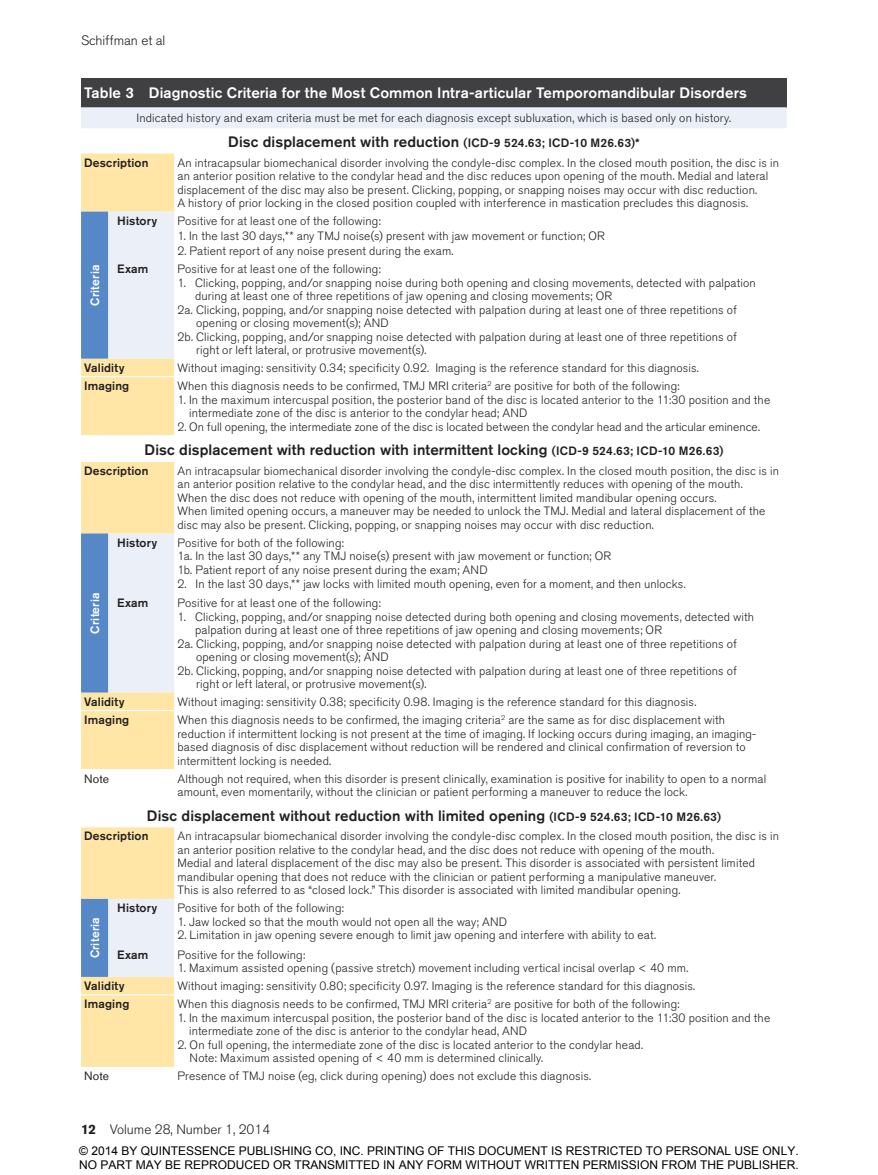
<style>
.page{position:relative;width:878px;height:1175px;background:#fff}
.page>*{position:absolute;margin:0;border:0;box-sizing:border-box;transform-origin:0 0}
.t1{font:500 15px "Akzidenz Grotesk BQ";letter-spacing:.01em;color:#221f20}
.t2{font:500 15px "Akzidenz Grotesk BQ";letter-spacing:.005em;color:#fff}
.t3{font:300 13.5px "Akzidenz Grotesk BQ";color:#221f20}
.t4{font:300 12px/13.5px "Akzidenz Grotesk BQ";letter-spacing:.015em;color:#221f20}
.t5{font:12px/14.4px "Arial";color:#000}
.t6{font:500 12px "Akzidenz Grotesk BQ";letter-spacing:.015em;color:#221f20}
.t7{font:500 12px "Akzidenz Grotesk BQ";letter-spacing:.015em;color:#fff}
.t8{font:12px "Akzidenz Grotesk BQ";letter-spacing:.01em;color:#221f20}
.s1{font-size:12px}
.s2{font-weight:700}
</style>
<div class="page">
<div style="left:81px;top:78px;width:705px;height:29px;background:#404042"></div>
<div style="left:81px;top:107px;width:705px;height:21px;background:#ebeff8"></div>
<svg style="left:81px;top:154px;width:93px;height:912px;background:#f6ebce"></svg>
<svg style="left:81px;top:153px;width:27px;height:1px"></svg>
<hr style="left:108px;top:461px;width:66px;height:1px;background:#fff">
<hr style="left:108px;top:826px;width:66px;height:1px;background:#fff">
<hr style="left:108px;top:376px;width:66px;height:1px;background:#fff">
<svg style="left:81px;top:212px;width:27px;height:764px;background:#aab9c1"></svg>
<hr style="left:108px;top:710px;width:66px;height:1px;background:#fff">
<svg style="left:81px;top:994px;width:27px;height:1px"></svg>
<hr style="left:108px;top:994px;width:66px;height:1px;background:#fff">
<p class="t3" style="left:81px;top:32px;width:86px">Schiffman et al</p>
<p class="t2" style="left:84px;top:84px;width:664px">Table 3 Diagnostic Criteria for the Most Common Intra-articular Temporomandibular Disorders</p>
<p class="t4" style="left:136px;top:112px;width:596px">Indicated history and exam criteria must be met for each diagnosis except subluxation, which is based only on history.</p>
<p class="t1" style="left:228px;top:133px;width:413px">Disc displacement with reduction <span class="s1">(ICD-9 524.63; ICD-10 M26.63)*</span></p>
<p class="t6" style="left:84px;top:155px;width:66px">Description</p>
<p class="t4" style="left:177px;top:156px;width:603px">An intracapsular biomechanical disorder involving the condyle-disc complex. In the closed mouth position, the disc is in an anterior position relative to the condylar head and the disc reduces upon opening of the mouth. Medial and lateral displacement of the disc may also be present. Clicking, popping, or snapping noises may occur with disc reduction.<br>A history of prior locking in the closed position coupled with interference in mastication precludes this diagnosis.</p>
<p class="t7" style="left:87px;top:306px;width:43px;rotate:-90deg">Criteria</p>
<p class="t6" style="left:117px;top:213px;width:42px">History</p>
<p class="t6" style="left:117px;top:261px;width:33px">Exam</p>
<p class="t4" style="left:177px;top:214px;width:205px">Positive for at least one of the following:</p>
<p class="t4" style="left:177px;top:229px;width:429px">1. In the last 30 days,** any TMJ noise(s) present with jaw movement or function; OR</p>
<p class="t4" style="left:177px;top:242px;width:277px;line-height:18px">2. Patient report of any noise present during the exam.<br>Positive for at least one of the following:</p>
<p class="t4" style="left:177px;top:276px;width:579px">1. Clicking, popping, and/or snapping noise during both opening and closing movements, detected with palpation</p>
<p class="t4" style="left:195px;top:289px;width:418px">during at least one of three repetitions of jaw opening and closing movements; OR</p>
<p class="t4" style="left:177px;top:303px;width:561px">2a. Clicking, popping, and/or snapping noise detected with palpation during at least one of three repetitions of</p>
<p class="t4" style="left:196px;top:316px;width:194px">opening or closing movement(s); AND</p>
<p class="t4" style="left:177px;top:330px;width:561px">2b. Clicking, popping, and/or snapping noise detected with palpation during at least one of three repetitions of</p>
<p class="t4" style="left:196px;top:343px;width:232px">right or left lateral, or protrusive movement(s).</p>
<p class="t6" style="left:84px;top:360px;width:42px">Validity</p>
<p class="t4" style="left:177px;top:361px;width:523px">Without imaging: sensitivity 0.34; specificity 0.92. Imaging is the reference standard for this diagnosis.</p>
<p class="t6" style="left:84px;top:378px;width:47px">Imaging</p>
<p class="t4" style="left:177px;top:379px;width:504px">When this diagnosis needs to be confirmed, TMJ MRI criteria<sup>2</sup> are positive for both of the following:</p>
<p class="t4" style="left:189px;top:393px;width:582px;text-indent:-12px">1. In the maximum intercuspal position, the posterior band of the disc is located anterior to the 11:30 position and the intermediate zone of the disc is anterior to the condylar head; AND</p>
<p class="t4" style="left:177px;top:420px;width:584px">2. On full opening, the intermediate zone of the disc is located between the condylar head and the articular eminence.</p>
<p class="t1" style="left:144px;top:441px;width:580px">Disc displacement with reduction with intermittent locking <span class="s1">(ICD-9 524.63; ICD-10 M26.63)</span></p>
<p class="t6" style="left:84px;top:463px;width:66px">Description</p>
<p class="t4" style="left:177px;top:464px;width:603px">An intracapsular biomechanical disorder involving the condyle-disc complex. In the closed mouth position, the disc is in an anterior position relative to the condylar head, and the disc intermittently reduces with opening of the mouth.<br>When the disc does not reduce with opening of the mouth, intermittent limited mandibular opening occurs.<br>When limited opening occurs, a maneuver may be needed to unlock the TMJ. Medial and lateral displacement of the disc may also be present. Clicking, popping, or snapping noises may occur with disc reduction.</p>
<p class="t7" style="left:87px;top:633px;width:43px;rotate:-90deg">Criteria</p>
<p class="t6" style="left:117px;top:535px;width:42px">History</p>
<p class="t6" style="left:117px;top:595px;width:33px">Exam</p>
<p class="t4" style="left:177px;top:536px;width:435px">Positive for both of the following:<br>1a. In the last 30 days,** any TMJ noise(s) present with jaw movement or function; OR<br>1b. Patient report of any noise present during the exam; AND</p>
<p class="t4" style="left:177px;top:574px;width:510px;line-height:19.5px">2. In the last 30 days,** jaw locks with limited mouth opening, even for a moment, and then unlocks.<br>Positive for at least one of the following:</p>
<p class="t4" style="left:177px;top:610px;width:578px">1. Clicking, popping, and/or snapping noise detected during both opening and closing movements, detected with</p>
<p class="t4" style="left:195px;top:623px;width:468px">palpation during at least one of three repetitions of jaw opening and closing movements; OR</p>
<p class="t4" style="left:177px;top:637px;width:561px">2a. Clicking, popping, and/or snapping noise detected with palpation during at least one of three repetitions of</p>
<p class="t4" style="left:196px;top:650px;width:194px">opening or closing movement(s); AND</p>
<p class="t4" style="left:177px;top:664px;width:561px">2b. Clicking, popping, and/or snapping noise detected with palpation during at least one of three repetitions of</p>
<p class="t4" style="left:196px;top:677px;width:232px">right or left lateral, or protrusive movement(s).</p>
<p class="t6" style="left:84px;top:694px;width:42px">Validity</p>
<p class="t4" style="left:177px;top:695px;width:520px">Without imaging: sensitivity 0.38; specificity 0.98. Imaging is the reference standard for this diagnosis.</p>
<p class="t6" style="left:84px;top:712px;width:47px">Imaging</p>
<p class="t4" style="left:177px;top:713px;width:580px">When this diagnosis needs to be confirmed, the imaging criteria<sup>2</sup> are the same as for disc displacement with reduction if intermittent locking is not present at the time of imaging. If locking occurs during imaging, an imaging&shy;based diagnosis of disc displacement without reduction will be rendered and clinical confirmation of reversion to intermittent locking is needed.</p>
<p class="t8" style="left:84px;top:771px;width:27px">Note</p>
<p class="t4" style="left:177px;top:772px;width:590px">Although not required, when this disorder is present clinically, examination is positive for inability to open to a normal amount, even momentarily, without the clinician or patient performing a maneuver to reduce the lock.</p>
<p class="t1" style="left:147px;top:806px;width:575px">Disc displacement without reduction with limited opening <span class="s1">(ICD-9 524.63; ICD-10 M26.63)</span></p>
<p class="t6" style="left:84px;top:828px;width:66px">Description</p>
<p class="t4" style="left:177px;top:829px;width:603px">An intracapsular biomechanical disorder involving the condyle-disc complex. In the closed mouth position, the disc is in an anterior position relative to the condylar head, and the disc does not reduce with opening of the mouth.<br>Medial and lateral displacement of the disc may also be present. This disorder is associated with persistent limited mandibular opening that does not reduce with the clinician or patient performing a manipulative maneuver.<br>This is also referred to as “closed lock.” This disorder is associated with limited mandibular opening.</p>
<p class="t7" style="left:87px;top:958px;width:43px;rotate:-90deg">Criteria</p>
<p class="t4" style="left:177px;top:901px;width:168px">Positive for both of the following:</p>
<p class="t4" style="left:177px;top:915px;width:331px">1. Jaw locked so that the mouth would not open all the way; AND</p>
<p class="t4" style="left:177px;top:925px;width:480px;line-height:19.5px">2. Limitation in jaw opening severe enough to limit jaw opening and interfere with ability to eat.<br>Positive for the following:</p>
<p class="t4" style="left:177px;top:961px;width:512px">1. Maximum assisted opening (passive stretch) movement including vertical incisal overlap &lt; 40 mm.</p>
<p class="t6" style="left:117px;top:900px;width:42px">History</p>
<p class="t6" style="left:117px;top:947px;width:33px">Exam</p>
<p class="t6" style="left:84px;top:978px;width:42px">Validity</p>
<p class="t4" style="left:177px;top:979px;width:519px">Without imaging: sensitivity 0.80; specificity 0.97. Imaging is the reference standard for this diagnosis.</p>
<p class="t6" style="left:84px;top:996px;width:47px">Imaging</p>
<p class="t4" style="left:177px;top:997px;width:503px">When this diagnosis needs to be confirmed, TMJ MRI criteria<sup>2</sup> are positive for both of the following:</p>
<p class="t4" style="left:189px;top:1011px;width:582px;text-indent:-12px">1. In the maximum intercuspal position, the posterior band of the disc is located anterior to the 11:30 position and the intermediate zone of the disc is anterior to the condylar head, AND</p>
<p class="t4" style="left:190px;top:1038px;width:455px;text-indent:-12px">2. On full opening, the intermediate zone of the disc is located anterior to the condylar head.<br>Note: Maximum assisted opening of &lt; 40 mm is determined clinically.</p>
<p class="t8" style="left:84px;top:1069px;width:27px">Note</p>
<p class="t4" style="left:177px;top:1069px;width:415px">Presence of TMJ noise (eg, click during opening) does not exclude this diagnosis.</p>
<p class="t3" style="left:81px;top:1122px;width:191px"><span class="s2">12</span> Volume 28, Number 1, 2014</p>
<p class="t5" style="left:79px;top:1143px;width:721px">© 2014 BY QUINTESSENCE PUBLISHING CO, INC. PRINTING OF THIS DOCUMENT IS RESTRICTED TO PERSONAL USE ONLY.<br>NO PART MAY BE REPRODUCED OR TRANSMITTED IN ANY FORM WITHOUT WRITTEN PERMISSION FROM THE PUBLISHER.</p>
</div>
